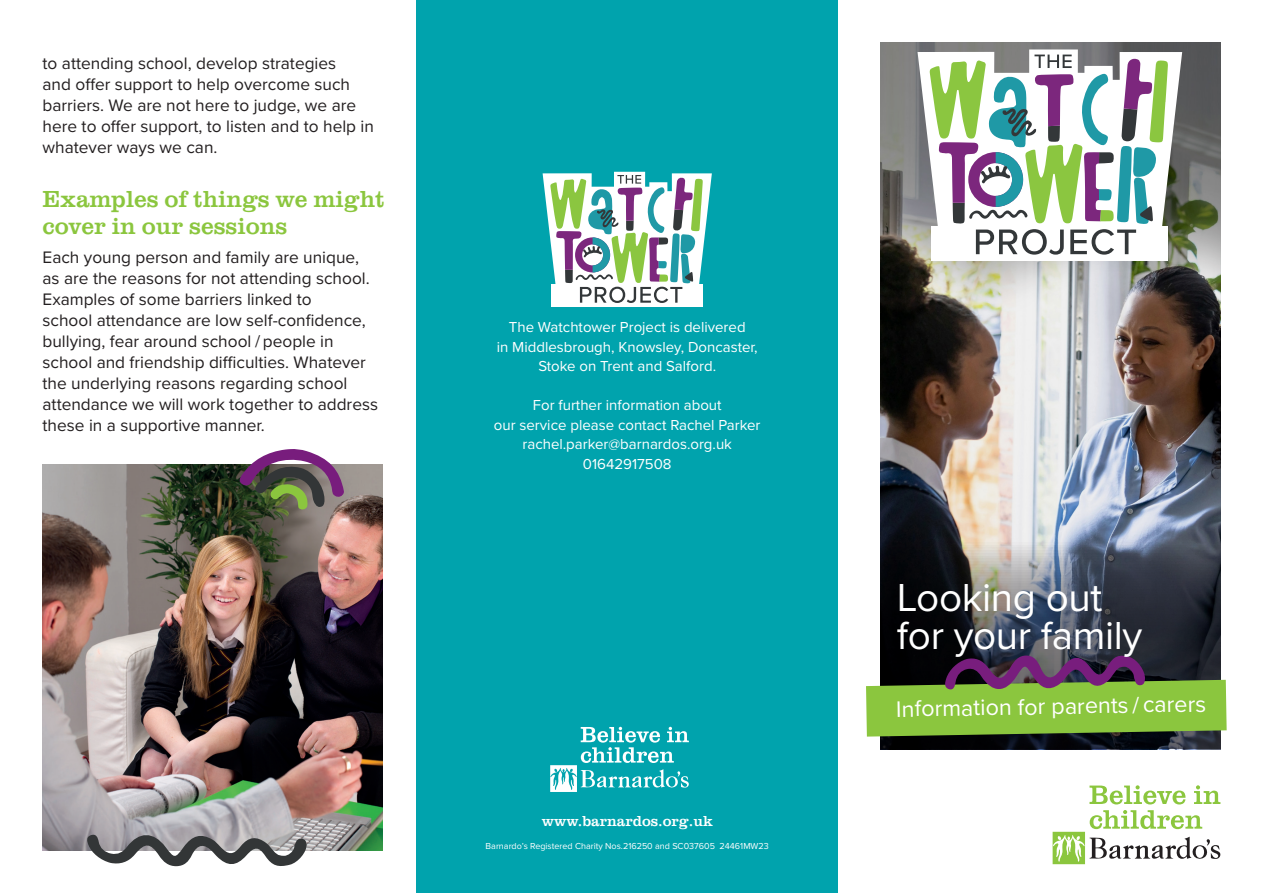
<style>
.page{position:relative;width:1263px;height:893px;background:#fff}
.page>*{position:absolute;margin:0;border:0;box-sizing:border-box;transform-origin:0 0}
.t1{font:40.5px/38.7px "Proxima Nova";letter-spacing:-.01em;color:#fff}
.t2{font:24px/27px "URW Clarendon TOT";color:#8bc63e}
.t3{font:23.4px "Proxima Nova";color:#fff}
.t4{font:17.25px/21px "Proxima Nova";color:#231f20}
.t5{font:15px/19.5px "Proxima Nova";color:#fff;text-align:center}
.t6{font:15px "URW Clarendon TOT";color:#fff}
.t7{font:9px "Proxima Nova";color:#fff}
</style>
<div class="page">
<img style="left:880px;top:43px;width:340px;height:706px">
<div style="left:417px;top:0;width:421px;height:893px;background:#00a3ad"></div>
<svg style="left:1089px;top:785px;width:96px;height:19px"></svg>
<svg style="left:1194px;top:785px;width:26px;height:19px"></svg>
<svg style="left:1052px;top:810px;width:168px;height:54px"></svg>
<svg style="left:550px;top:727px;width:139px;height:65px"></svg>
<div style="left:551px;top:285px;width:152px;height:22px;background:#fff"></div>
<svg style="left:543px;top:172px;width:169px;height:131px"></svg>
<img style="left:43px;top:465px;width:340px;height:385px">
<svg style="left:86px;top:831px;width:221px;height:36px"></svg>
<svg style="left:238px;top:449px;width:106px;height:61px;background:#76696c"></svg>
<div style="left:931px;top:226px;width:237px;height:35px;background:#fff"></div>
<svg style="left:917px;top:49px;width:265px;height:184px"></svg>
<svg style="left:929px;top:55px;width:239px;height:200px"></svg>
<svg style="left:866px;top:654px;width:361px;height:83px;background:#6b8740"></svg>
<p class="t4" style="left:43px;top:52px;width:333px">to attending school, develop strategies<br>and offer support to help overcome such barriers. We are not here to judge, we are here to offer support, to listen and to help in whatever ways we can.</p>
<p class="t2" style="left:43px;top:186px;width:344px">Examples of things we might cover in our sessions</p>
<p class="t4" style="left:43px;top:246px;width:337px">Each young person and family are unique, as are the reasons for not attending school.<br>Examples of some barriers linked to<br>school attendance are low self-confidence, bullying, fear around school / people in school and friendship difficulties. Whatever the underlying reasons regarding school attendance we will work together to address these in a supportive manner.</p>
<p class="t5" style="left:497px;top:317px;width:262px">The Watchtower Project is delivered<br>in Middlesbrough, Knowsley, Doncaster,<br>Stoke on Trent and Salford.</p>
<p class="t5" style="left:494px;top:395px;width:268px">For further information about<br>our service please contact Rachel Parker rachel.parker@barnardos.org.uk<br>01642917508</p>
<p class="t6" style="left:542px;top:812px;width:172px">www.barnardos.org.uk</p>
<p class="t7" style="left:486px;top:839px;width:285px">Barnardo’s Registered Charity Nos.216250 and SC037605 24461MW23</p>
<p class="t1" style="left:897px;top:576px;width:247px">Looking out for your family</p>
<p class="t3" style="left:896px;top:691px;width:311px;rotate:-1deg">Information for parents / carers</p>
</div>
